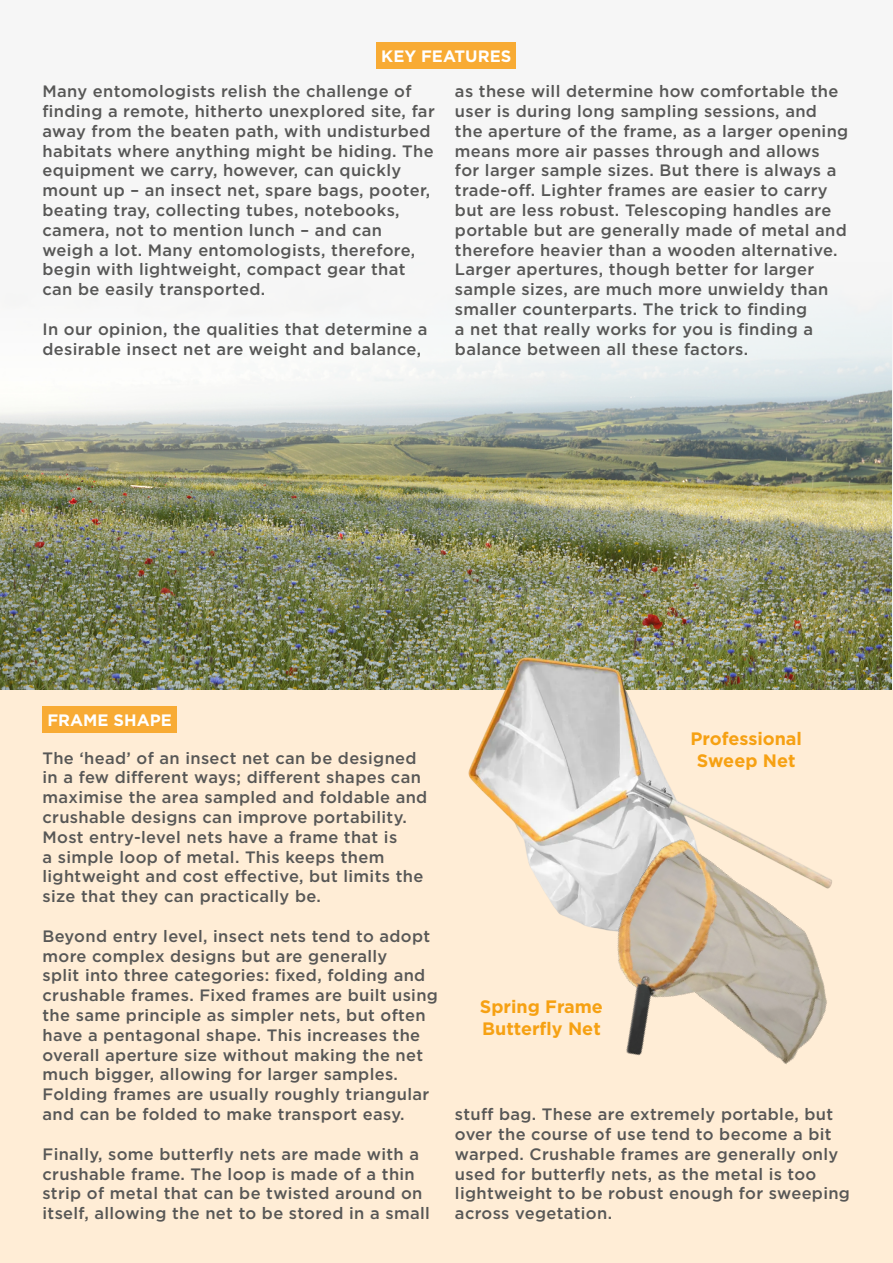
<style>
.page{position:relative;width:893px;height:1263px;background:#f6f6f6}
.page>*{position:absolute;margin:0;border:0;box-sizing:border-box;transform-origin:0 0}
.t1{font:700 18px/21.6px "Gotham";color:#f6a113;text-align:center}
.t2{font:500 16.5px/19.8px "Gotham";letter-spacing:.02em;color:#575756}
.t3{font:700 16.5px "Gotham";color:#fff}
</style>
<div class="page">
<img style="left:0;top:326px;width:892px;height:364px">
<div style="left:0;top:690px;width:893px;height:573px;background:#ffedd6"></div>
<div style="left:377px;top:43px;width:139px;height:26px;background:#f8ab34"></div>
<img style="left:455px;top:643px;width:400px;height:288px">
<img style="left:608px;top:834px;width:225px;height:230px">
<div style="left:43px;top:706px;width:134px;height:27px;background:#f8ab34"></div>
<p class="t3" style="left:381px;top:45px;width:132px">KEY FEATURES</p>
<p class="t2" style="left:43px;top:81px;width:394px">Many entomologists relish the challenge of finding a remote, hitherto unexplored site, far away from the beaten path, with undisturbed habitats where anything might be hiding. The equipment we carry, however, can quickly mount up – an insect net, spare bags, pooter, beating tray, collecting tubes, notebooks, camera, not to mention lunch – and can weigh a lot. Many entomologists, therefore, begin with lightweight, compact gear that can be easily transported.</p>
<p class="t2" style="left:43px;top:319px;width:387px">In our opinion, the qualities that determine a desirable insect net are weight and balance,</p>
<p class="t2" style="left:455px;top:81px;width:395px">as these will determine how comfortable the user is during long sampling sessions, and the aperture of the frame, as a larger opening means more air passes through and allows<br>for larger sample sizes. But there is always a trade-off. Lighter frames are easier to carry but are less robust. Telescoping handles are portable but are generally made of metal and therefore heavier than a wooden alternative.<br>Larger apertures, though better for larger sample sizes, are much more unwieldy than smaller counterparts. The trick to finding<br>a net that really works for you is finding a balance between all these factors.</p>
<p class="t3" style="left:47px;top:709px;width:126px">FRAME SHAPE</p>
<p class="t2" style="left:43px;top:748px;width:386px">The ‘head’ of an insect net can be designed in a few different ways; different shapes can maximise the area sampled and foldable and crushable designs can improve portability.<br>Most entry-level nets have a frame that is<br>a simple loop of metal. This keeps them lightweight and cost effective, but limits the size that they can practically be.</p>
<p class="t2" style="left:43px;top:926px;width:397px">Beyond entry level, insect nets tend to adopt more complex designs but are generally<br>split into three categories: fixed, folding and crushable frames. Fixed frames are built using the same principle as simpler nets, but often have a pentagonal shape. This increases the overall aperture size without making the net much bigger, allowing for larger samples.<br>Folding frames are usually roughly triangular and can be folded to make transport easy.</p>
<p class="t2" style="left:43px;top:1144px;width:389px">Finally, some butterfly nets are made with a crushable frame. The loop is made of a thin strip of metal that can be twisted around on itself, allowing the net to be stored in a small</p>
<p class="t1" style="left:690px;top:728px;width:113px">Professional<br>Sweep Net</p>
<p class="t1" style="left:480px;top:996px;width:125px;text-align:left">Spring Frame<br>Butterfly Net</p>
<p class="t2" style="left:455px;top:1104px;width:397px">stuff bag. These are extremely portable, but over the course of use tend to become a bit warped. Crushable frames are generally only used for butterfly nets, as the metal is too lightweight to be robust enough for sweeping across vegetation.</p>
</div>
